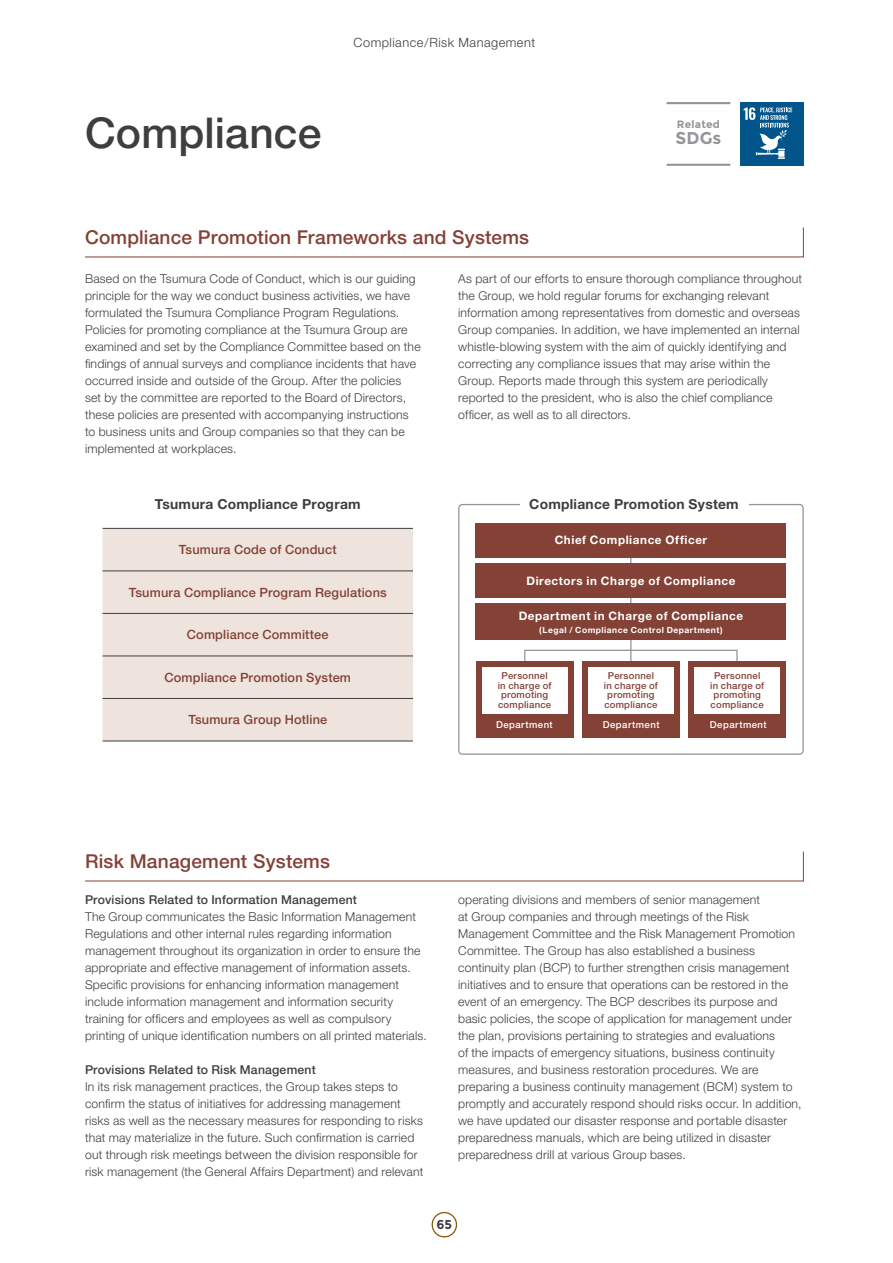
<style>
.page{position:relative;width:893px;height:1263px;background:#fff}
.page>*{position:absolute;margin:0;border:0;box-sizing:border-box;transform-origin:0 0}
.t1{font:500 42.45px "Helvetica Neue";letter-spacing:.005em;color:#3e3e3f}
.t2{font:500 19.2px "Helvetica Neue";letter-spacing:.01em;color:#844136}
.t3{font:700 16.95px "Montserrat";color:#939598}
.t4{font:700 13.8px "Helvetica Neue";letter-spacing:.015em;color:#3e3e3f}
.t5{font:500 12.75px "Helvetica Neue";letter-spacing:.015em;color:#844136}
.t6{font:300 12.75px "Helvetica Neue";letter-spacing:.04em;color:#3e3e3f}
.t7{font:700 12.75px "Montserrat";color:#3e3e3f}
.t8{font:300 12.15px/17px "Helvetica Neue";letter-spacing:.015em;color:#3e3e3f}
.t9{font:500 12.15px "Helvetica Neue";letter-spacing:.015em;color:#3e3e3f}
.t10{font:700 11.7px "Helvetica Neue";letter-spacing:.05em;color:#fff}
.t11{font:700 10.65px "Montserrat";letter-spacing:.02em;color:#939598}
.t12{font:500 9.6px/9.6px "Helvetica Neue";letter-spacing:.025em;color:#844136;text-align:center}
.t13{font:500 9.6px "Helvetica Neue";letter-spacing:.05em;color:#fff}
.t14{font:700 8.55px "Helvetica Neue";letter-spacing:.055em;color:#fff}
</style>
<div class="page">
<div style="left:458px;top:504px;width:346px;height:251px;border:1px solid #939598;border-radius:4px"></div>
<div style="left:103px;top:529px;width:310px;height:212px;background:#eee4dd"></div>
<hr style="left:103px;top:528px;width:310px;height:1px;background:#3e3e3f">
<hr style="left:103px;top:571px;width:310px;height:1px;background:#3e3e3f">
<hr style="left:103px;top:613px;width:310px;height:1px;background:#3e3e3f">
<hr style="left:103px;top:656px;width:310px;height:1px;background:#3e3e3f">
<hr style="left:103px;top:698px;width:310px;height:1px;background:#3e3e3f">
<hr style="left:103px;top:741px;width:310px;height:1px;background:#3e3e3f">
<div style="left:520px;top:495px;width:228px;height:17px;background:#fff"></div>
<hr style="left:630px;top:548px;width:1px;height:132px;background:#939598">
<div style="left:524px;top:650px;width:214px;height:21px;border:1px solid #939598"></div>
<div style="left:476px;top:523px;width:310px;height:34px;background:#844136"></div>
<div style="left:476px;top:563px;width:310px;height:34px;background:#844136"></div>
<div style="left:476px;top:604px;width:310px;height:36px;background:#844136"></div>
<div style="left:582px;top:661px;width:98px;height:77px;background:#844136"></div>
<div style="left:588px;top:667px;width:85px;height:46px;background:#fff"></div>
<div style="left:476px;top:661px;width:97px;height:77px;background:#844136"></div>
<div style="left:482px;top:667px;width:85px;height:46px;background:#fff"></div>
<div style="left:688px;top:661px;width:98px;height:77px;background:#844136"></div>
<div style="left:695px;top:667px;width:85px;height:46px;background:#fff"></div>
<hr style="left:666px;top:102px;width:64px;height:2px;background:#939598">
<hr style="left:666px;top:164px;width:64px;height:2px;background:#939598">
<svg style="left:85px;top:227px;width:719px;height:31px"></svg>
<svg style="left:85px;top:851px;width:719px;height:31px"></svg>
<div style="left:740px;top:102px;width:64px;height:64px;background:#01558a"></div>
<svg style="left:744px;top:107px;width:48px;height:52px"></svg>
<div style="left:432px;top:1212px;width:25px;height:25px;border:1px solid #885900;border-radius:50%"></div>
<h1 class="t1" style="left:85px;top:108px;width:238px">Compliance</h1>
<p class="t6" style="left:354px;top:35px;width:183px">Compliance/Risk Management</p>
<h2 class="t2" style="left:85px;top:226px;width:446px">Compliance Promotion Frameworks and Systems</h2>
<p class="t11" style="left:677px;top:118px;width:45px">Related</p>
<h3 class="t3" style="left:676px;top:128px;width:47px">SDGs</h3>
<p class="t8" style="left:85px;top:270px;width:337px">Based on the Tsumura Code of Conduct, which is our guiding principle for the way we conduct business activities, we have formulated the Tsumura Compliance Program Regulations.<br>Policies for promoting compliance at the Tsumura Group are examined and set by the Compliance Committee based on the findings of annual surveys and compliance incidents that have occurred inside and outside of the Group. After the policies<br>set by the committee are reported to the Board of Directors, these policies are presented with accompanying instructions to business units and Group companies so that they can be implemented at workplaces.</p>
<p class="t8" style="left:458px;top:269px;width:345px">As part of our efforts to ensure thorough compliance throughout the Group, we hold regular forums for exchanging relevant information among representatives from domestic and overseas Group companies. In addition, we have implemented an internal whistle-blowing system with the aim of quickly identifying and correcting any compliance issues that may arise within the Group. Reports made through this system are periodically reported to the president, who is also the chief compliance officer, as well as to all directors.</p>
<p class="t4" style="left:155px;top:495px;width:207px">Tsumura Compliance Program</p>
<p class="t4" style="left:529px;top:495px;width:211px">Compliance Promotion System</p>
<p class="t10" style="left:555px;top:533px;width:154px">Chief Compliance Officer</p>
<p class="t10" style="left:526px;top:573px;width:211px">Directors in Charge of Compliance</p>
<p class="t10" style="left:519px;top:609px;width:226px">Department in Charge of Compliance</p>
<p class="t14" style="left:539px;top:625px;width:185px">(Legal / Compliance Control Department)</p>
<p class="t12" style="left:604px;top:671px;width:55px">Personnel in charge of promoting compliance</p>
<p class="t5" style="left:179px;top:542px;width:159px">Tsumura Code of Conduct</p>
<p class="t5" style="left:129px;top:585px;width:260px">Tsumura Compliance Program Regulations</p>
<p class="t5" style="left:187px;top:627px;width:143px">Compliance Committee</p>
<p class="t5" style="left:165px;top:670px;width:188px">Compliance Promotion System</p>
<p class="t5" style="left:188px;top:712px;width:140px">Tsumura Group Hotline</p>
<p class="t12" style="left:498px;top:671px;width:55px">Personnel in charge of promoting compliance</p>
<p class="t13" style="left:496px;top:719px;width:58px">Department</p>
<p class="t13" style="left:603px;top:719px;width:58px">Department</p>
<p class="t12" style="left:710px;top:671px;width:55px">Personnel in charge of promoting compliance</p>
<p class="t13" style="left:710px;top:719px;width:58px">Department</p>
<h2 class="t2" style="left:85px;top:850px;width:246px">Risk Management Systems</h2>
<p class="t9" style="left:85px;top:892px;width:273px">Provisions Related to Information Management</p>
<p class="t8" style="left:85px;top:908px;width:343px">The Group communicates the Basic Information Management Regulations and other internal rules regarding information management throughout its organization in order to ensure the appropriate and effective management of information assets.<br>Specific provisions for enhancing information management include information management and information security training for officers and employees as well as compulsory printing of unique identification numbers on all printed materials.</p>
<p class="t9" style="left:85px;top:1062px;width:232px">Provisions Related to Risk Management</p>
<p class="t8" style="left:85px;top:1078px;width:340px">In its risk management practices, the Group takes steps to confirm the status of initiatives for addressing management risks as well as the necessary measures for responding to risks that may materialize in the future. Such confirmation is carried out through risk meetings between the division responsible for risk management (the General Affairs Department) and relevant</p>
<p class="t8" style="left:458px;top:891px;width:345px">operating divisions and members of senior management<br>at Group companies and through meetings of the Risk Management Committee and the Risk Management Promotion Committee. The Group has also established a business continuity plan (BCP) to further strengthen crisis management initiatives and to ensure that operations can be restored in the event of an emergency. The BCP describes its purpose and basic policies, the scope of application for management under the plan, provisions pertaining to strategies and evaluations<br>of the impacts of emergency situations, business continuity measures, and business restoration procedures. We are preparing a business continuity management (BCM) system to promptly and accurately respond should risks occur. In addition, we have updated our disaster response and portable disaster preparedness manuals, which are being utilized in disaster preparedness drill at various Group bases.</p>
<p class="t7" style="left:437px;top:1217px;width:17px">65</p>
</div>
